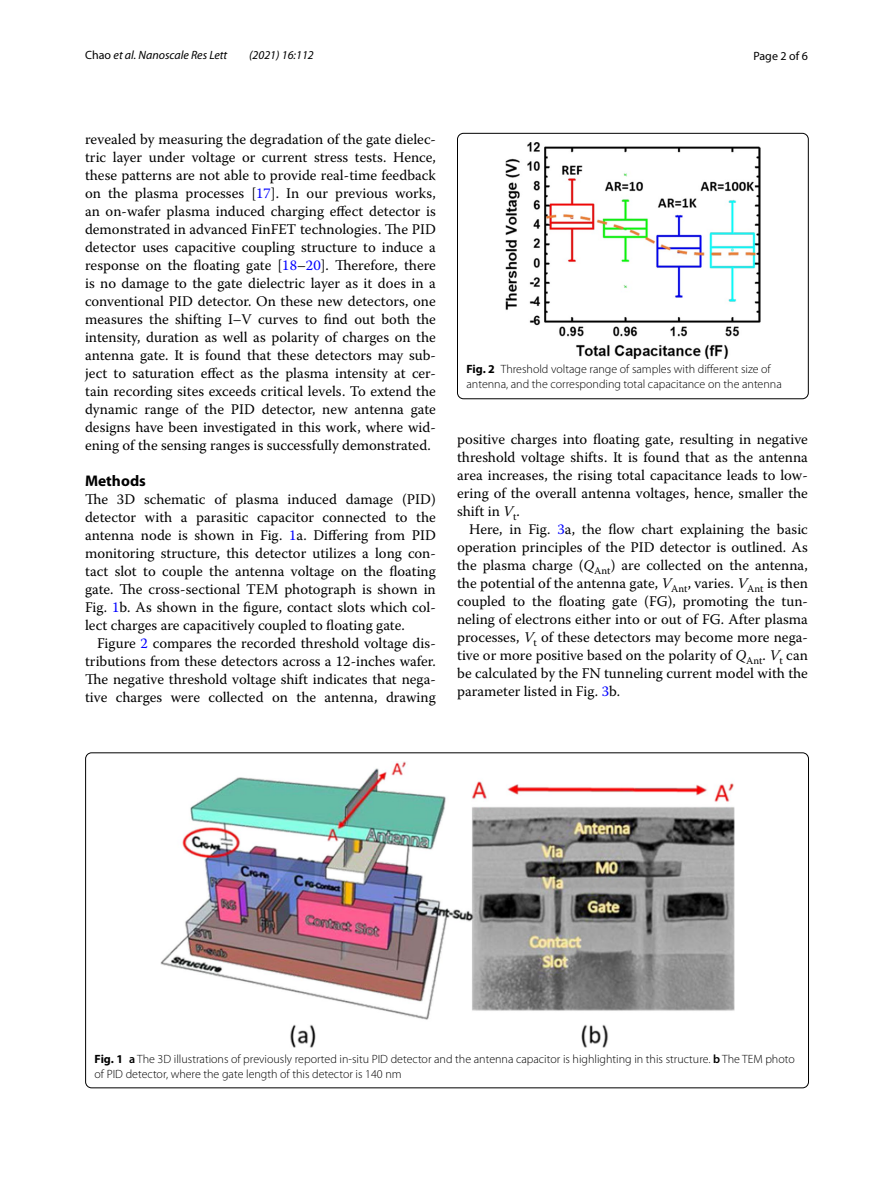
<style>
.page{position:relative;width:893px;height:1187px;background:#fff}
.page>*{position:absolute;margin:0;border:0;box-sizing:border-box;transform-origin:0 0}
.t1{font:700 15.45px "Myriad Pro";color:#000}
.t2{font:14.7px/18px "Warnock Pro";color:#000;text-align:justify}
.t3{font:300 12px/15px "Myriad Pro";color:#000}
.t4{font:italic 12px "Myriad Pro";color:#000}
.t5{font:12px "Myriad Pro";color:#000}
.s1{font-style:normal}
.s2{color:#00f}
.s3{font-weight:700}
.s4{font-style:italic}
.s5{font-weight:600}
</style>
<div class="page">
<img style="left:160px;top:761px;width:574px;height:286px">
<img style="left:505px;top:142px;width:255px;height:216px">
<div style="left:457px;top:133px;width:351px;height:266px;border:1px solid #000;border-radius:6px"></div>
<p class="t4" style="left:85px;top:48px;width:144px"><span class="s1">Chao</span> et al. Nanoscale Res Lett</p>
<p class="t4" style="left:249px;top:48px;width:66px">(2021) 16:112</p>
<p class="t5" style="left:753px;top:48px;width:56px">Page 2 of 6</p>
<p class="t2" style="left:85px;top:130px;width:352px">revealed by measuring the degradation of the gate dielec&shy;tric layer under voltage or current stress tests. Hence, these patterns are not able to provide real-time feedback on the plasma processes [<span class="s2">17</span>]. In our previous works, an on-wafer plasma induced charging effect detector is demonstrated in advanced FinFET technologies. The PID detector uses capacitive coupling structure to induce a response on the floating gate [<span class="s2">18</span>–<span class="s2">20</span>]. Therefore, there is no damage to the gate dielectric layer as it does in a conventional PID detector. On these new detectors, one measures the shifting I–V curves to find out both the intensity, duration as well as polarity of charges on the antenna gate. It is found that these detectors may sub&shy;ject to saturation effect as the plasma intensity at cer&shy;tain recording sites exceeds critical levels. To extend the dynamic range of the PID detector, new antenna gate designs have been investigated in this work, where wid&shy;ening of the sensing ranges is successfully demonstrated.</p>
<p class="t1" style="left:85px;top:470px;width:62px">Methods</p>
<p class="t2" style="left:85px;top:490px;width:352px">The 3D schematic of plasma induced damage (PID) detector with a parasitic capacitor connected to the antenna node is shown in Fig. <span class="s2">1</span>a. Differing from PID monitoring structure, this detector utilizes a long con&shy;tact slot to couple the antenna voltage on the floating gate. The cross-sectional TEM photograph is shown in Fig. <span class="s2">1</span>b. As shown in the figure, contact slots which col&shy;lect charges are capacitively coupled to floating gate.</p>
<p class="t2" style="left:85px;top:634px;width:352px;text-indent:12px">Figure <span class="s2">2</span> compares the recorded threshold voltage dis&shy;tributions from these detectors across a 12-inches wafer.<br>The negative threshold voltage shift indicates that nega&shy;tive charges were collected on the antenna, drawing</p>
<p class="t3" style="left:466px;top:362px;width:317px"><span class="s3">Fig. 2</span> Threshold voltage range of samples with different size of antenna, and the corresponding total capacitance on the antenna</p>
<p class="t2" style="left:457px;top:430px;width:352px">positive charges into floating gate, resulting in negative threshold voltage shifts. It is found that as the antenna area increases, the rising total capacitance leads to low&shy;ering of the overall antenna voltages, hence, smaller the shift in <span class="s4">V</span><sub>t</sub>.</p>
<p class="t2" style="left:457px;top:520px;width:352px;text-indent:12px">Here, in Fig. <span class="s2">3</span>a, the flow chart explaining the basic operation principles of the PID detector is outlined. As the plasma charge (<span class="s4">Q</span><sub>Ant</sub>) are collected on the antenna, the potential of the antenna gate, <span class="s4">V</span><sub>Ant</sub>, varies. <span class="s4">V</span><sub>Ant</sub> is then coupled to the floating gate (FG), promoting the tun&shy;neling of electrons either into or out of FG. After plasma processes, <span class="s4">V</span><sub>t</sub> of these detectors may become more nega&shy;tive or more positive based on the polarity of <span class="s4">Q</span><sub>Ant</sub>. <span class="s4">V</span><sub>t</sub> can be calculated by the FN tunneling current model with the parameter listed in Fig. <span class="s2">3</span>b.</p>
<p class="t3" style="left:95px;top:1051px;width:702px"><span class="s3">Fig. 1</span> <span class="s5">a</span> The 3D illustrations of previously reported in-situ PID detector and the antenna capacitor is highlighting in this structure. <span class="s5">b</span> The TEM photo of PID detector, where the gate length of this detector is 140 nm</p>
</div>
